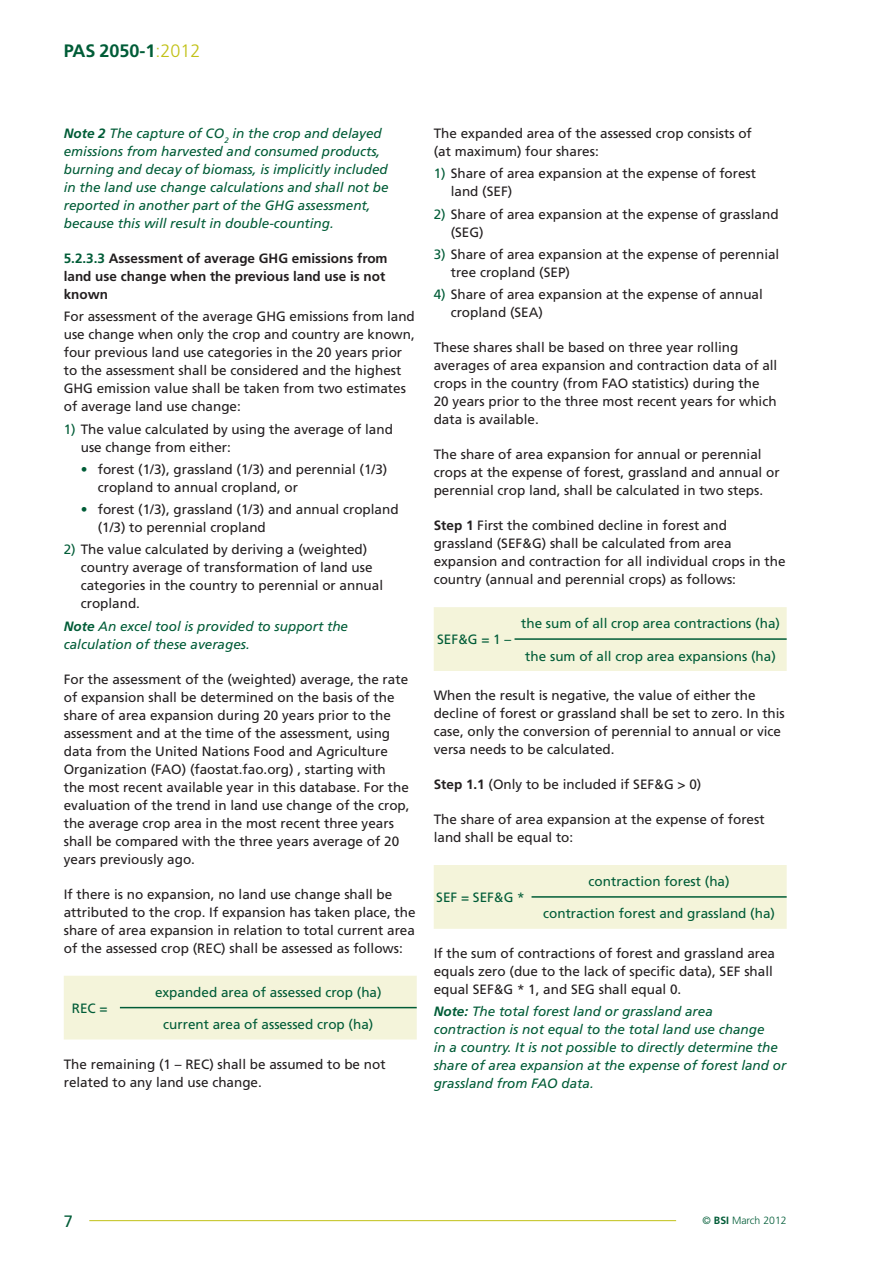
<style>
.page{position:relative;width:893px;height:1263px;background:#fff}
.page>*{position:absolute;margin:0;border:0;box-sizing:border-box;transform-origin:0 0}
.t1{font:700 18px "Frutiger";color:#005c37}
.t2{font:16.5px "Frutiger";color:#005c37}
.t3{font:13.5px/18px "Frutiger";color:#231f20}
.t4{font:italic 13.5px/18px "Frutiger";color:#005c37}
.t5{font:13.5px "Frutiger";color:#005c37}
.t6{font:700 13.5px/18px "Frutiger";color:#231f20}
.t7{font:300 10.5px "Frutiger";color:#005c37}
.s1{font-weight:300;color:#c1c116}
.s2{font-weight:700}
.s3{color:#005c37}
</style>
<div class="page">
<hr style="left:89px;top:1220px;width:587px;height:1px;background:#c1c116">
<div style="left:64px;top:976px;width:353px;height:63px;background:#f4f4da"></div>
<hr style="left:120px;top:1007px;width:297px;height:1px;background:#005c37">
<div style="left:434px;top:607px;width:353px;height:64px;background:#f4f4da"></div>
<hr style="left:514px;top:638px;width:273px;height:2px;background:#005c37">
<div style="left:434px;top:865px;width:353px;height:64px;background:#f4f4da"></div>
<hr style="left:531px;top:896px;width:256px;height:2px;background:#005c37">
<h1 class="t1" style="left:64px;top:43px;width:138px">PAS 2050-1<span class="s1">:2012</span></h1>
<p class="t4" style="left:64px;top:125px;width:326px"><span class="s2">Note 2</span> The capture of CO<sub>2</sub> in the crop and delayed emissions from harvested and consumed products, burning and decay of biomass, is implicitly included in the land use change calculations and shall not be reported in another part of the GHG assessment, because this will result in double-counting.</p>
<p class="t6" style="left:64px;top:250px;width:325px"><span class="s3">5.2.3.3</span> Assessment of average GHG emissions from land use change when the previous land use is not known</p>
<p class="t3" style="left:64px;top:309px;width:353px">For assessment of the average GHG emissions from land use change when only the crop and country are known, four previous land use categories in the 20 years prior to the assessment shall be considered and the highest GHG emission value shall be taken from two estimates of average land use change:</p>
<p class="t3" style="left:81px;top:421px;width:314px;text-indent:-17px"><span class="s3">1)</span> The value calculated by using the average of land use change from either:</p>
<p class="t3" style="left:98px;top:461px;width:291px;text-indent:-17px"><span class="s3">•</span> forest (1/3), grassland (1/3) and perennial (1/3) cropland to annual cropland, or</p>
<p class="t3" style="left:98px;top:501px;width:302px;text-indent:-17px"><span class="s3">•</span> forest (1/3), grassland (1/3) and annual cropland (1/3) to perennial cropland</p>
<p class="t3" style="left:81px;top:542px;width:304px;text-indent:-17px"><span class="s3">2)</span> The value calculated by deriving a (weighted) country average of transformation of land use categories in the country to perennial or annual cropland.</p>
<p class="t4" style="left:64px;top:618px;width:286px"><span class="s2">Note</span> An excel tool is provided to support the calculation of these averages.</p>
<p class="t3" style="left:64px;top:671px;width:347px">For the assessment of the (weighted) average, the rate of expansion shall be determined on the basis of the share of area expansion during 20 years prior to the assessment and at the time of the assessment, using data from the United Nations Food and Agriculture Organization (FAO) (faostat.fao.org) , starting with the most recent available year in this database. For the evaluation of the trend in land use change of the crop, the average crop area in the most recent three years shall be compared with the three years average of 20 years previously ago.</p>
<p class="t3" style="left:64px;top:886px;width:353px">If there is no expansion, no land use change shall be attributed to the crop. If expansion has taken place, the share of area expansion in relation to total current area of the assessed crop (REC) shall be assessed as follows:</p>
<p class="t5" style="left:155px;top:986px;width:228px">expanded area of assessed crop (ha)</p>
<p class="t5" style="left:163px;top:1019px;width:212px">current area of assessed crop (ha)</p>
<p class="t3" style="left:64px;top:1056px;width:323px">The remaining (1 – REC) shall be assumed to be not related to any land use change.</p>
<p class="t5" style="left:72px;top:1003px;width:37px">REC =</p>
<p class="t3" style="left:434px;top:125px;width:320px">The expanded area of the assessed crop consists of (at maximum) four shares:</p>
<p class="t3" style="left:451px;top:166px;width:307px;text-indent:-17px"><span class="s3">1)</span> Share of area expansion at the expense of forest land (SEF)</p>
<p class="t3" style="left:451px;top:206px;width:329px;text-indent:-17px"><span class="s3">2)</span> Share of area expansion at the expense of grassland (SEG)</p>
<p class="t3" style="left:451px;top:246px;width:330px;text-indent:-17px"><span class="s3">3)</span> Share of area expansion at the expense of perennial tree cropland (SEP)</p>
<p class="t3" style="left:451px;top:286px;width:314px;text-indent:-17px"><span class="s3">4)</span> Share of area expansion at the expense of annual cropland (SEA)</p>
<p class="t3" style="left:434px;top:339px;width:345px">These shares shall be based on three year rolling averages of area expansion and contraction data of all crops in the country (from FAO statistics) during the 20 years prior to the three most recent years for which data is available.</p>
<p class="t3" style="left:434px;top:446px;width:347px">The share of area expansion for annual or perennial crops at the expense of forest, grassland and annual or perennial crop land, shall be calculated in two steps.</p>
<p class="t3" style="left:434px;top:517px;width:353px"><span class="s2">Step 1</span> First the combined decline in forest and grassland (SEF&amp;G) shall be calculated from area expansion and contraction for all individual crops in the country (annual and perennial crops) as follows:</p>
<p class="t5" style="left:521px;top:618px;width:260px">the sum of all crop area contractions (ha)</p>
<p class="t5" style="left:525px;top:650px;width:252px">the sum of all crop area expansions (ha)</p>
<p class="t3" style="left:434px;top:687px;width:353px">When the result is negative, the value of either the decline of forest or grassland shall be set to zero. In this case, only the conversion of perennial to annual or vice versa needs to be calculated.</p>
<p class="t3" style="left:434px;top:776px;width:269px"><span class="s2">Step 1.1</span> (Only to be included if SEF&amp;G &gt; 0)</p>
<p class="t3" style="left:434px;top:811px;width:332px">The share of area expansion at the expense of forest land shall be equal to:</p>
<p class="t5" style="left:437px;top:634px;width:76px">SEF&amp;G = 1 –</p>
<p class="t5" style="left:589px;top:876px;width:143px">contraction forest (ha)</p>
<p class="t5" style="left:543px;top:908px;width:233px">contraction forest and grassland (ha)</p>
<p class="t3" style="left:434px;top:945px;width:343px">If the sum of contractions of forest and grassland area equals zero (due to the lack of specific data), SEF shall equal SEF&amp;G * 1, and SEG shall equal 0.</p>
<p class="t4" style="left:434px;top:1003px;width:354px"><span class="s2">Note:</span> The total forest land or grassland area contraction is not equal to the total land use change<br>in a country. It is not possible to directly determine the share of area expansion at the expense of forest land or grassland from FAO data.</p>
<p class="t5" style="left:436px;top:892px;width:90px">SEF = SEF&amp;G *</p>
<p class="t2" style="left:64px;top:1214px;width:11px">7</p>
<p class="t7" style="left:703px;top:1216px;width:86px">© <span class="s2">BSI</span> March 2012</p>
</div>
